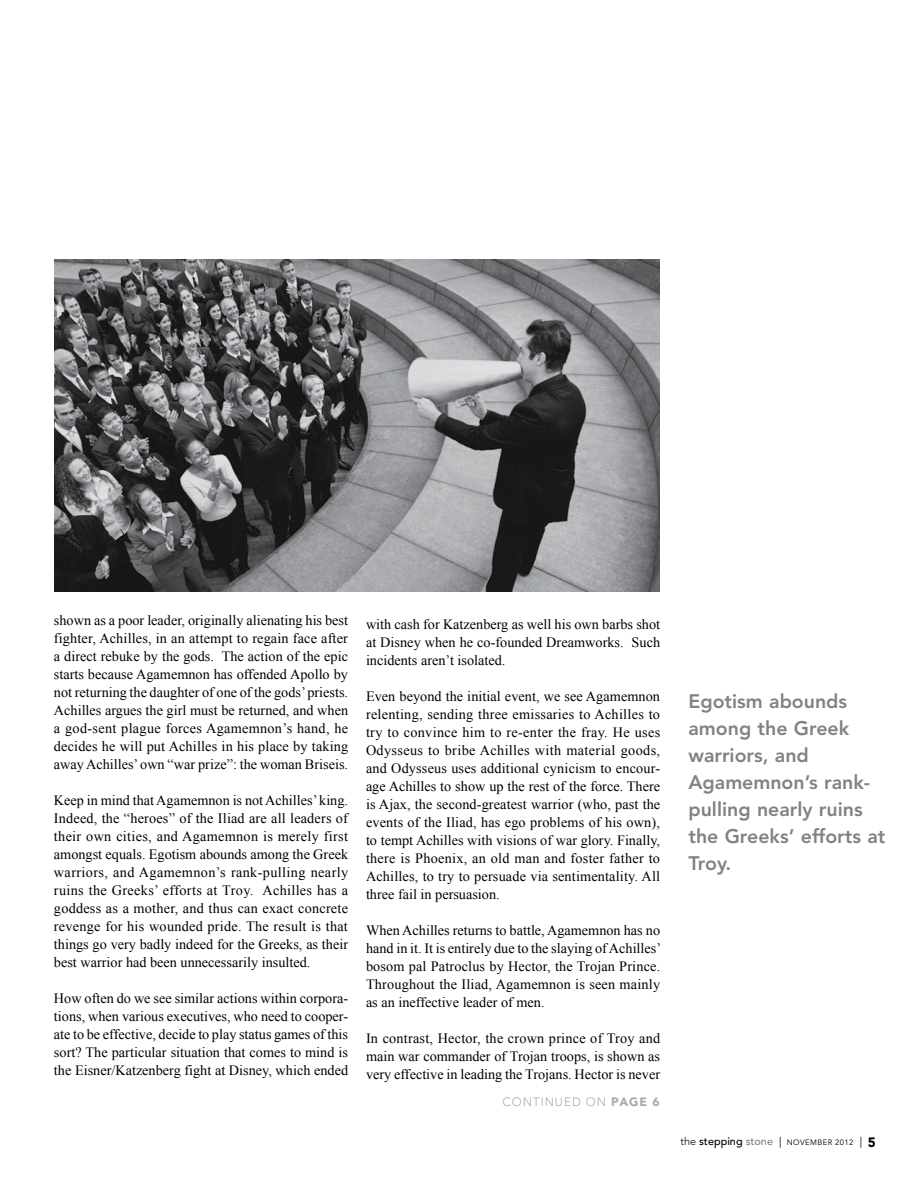
<style>
.page{position:relative;width:918px;height:1188px;background:#fff}
.page>*{position:absolute;margin:0;border:0;box-sizing:border-box;transform-origin:0 0}
.t1{font:800 19.5px/27px "Avenir LT Std";color:#808285}
.t2{font:14.25px/18px "Times New Roman";color:#000;text-align:justify}
.t3{font:300 12px "Avenir LT Std";letter-spacing:.075em;color:#a7a9ac}
.t4{font:900 12px "Avenir LT Std";color:#a7a9ac}
.t5{font:7.8px "Avenir LT Std";letter-spacing:.05em;color:#000}
.s1{font-weight:300;font-size:10.8px}
.s2{font-weight:500;font-size:10.8px}
.s3{font-weight:500;font-size:10.8px;color:#808285}
.s4{font-size:10.8px}
.s5{font-weight:900;font-size:13.5px}
</style>
<div class="page">
<img style="left:54px;top:259px;width:605px;height:332px">
<p class="t2" style="left:54px;top:611px;width:296px">shown as a poor leader, originally alienating his best fighter, Achilles, in an attempt to regain face after a direct rebuke by the gods. The action of the epic starts because Agamemnon has offended Apollo by not returning the daughter of one of the gods’ priests.<br>Achilles argues the girl must be returned, and when a god-sent plague forces Agamemnon’s hand, he decides he will put Achilles in his place by taking away Achilles’ own “war prize”: the woman Briseis.</p>
<p class="t2" style="left:54px;top:791px;width:296px">Keep in mind that Agamemnon is not Achilles’ king.<br>Indeed, the “heroes” of the Iliad are all leaders of their own cities, and Agamemnon is merely first amongst equals. Egotism abounds among the Greek warriors, and Agamemnon’s rank-pulling nearly ruins the Greeks’ efforts at Troy. Achilles has a goddess as a mother, and thus can exact concrete revenge for his wounded pride. The result is that things go very badly indeed for the Greeks, as their best warrior had been unnecessarily insulted.</p>
<p class="t2" style="left:54px;top:989px;width:296px">How often do we see similar actions within corpora&shy;tions, when various executives, who need to cooper&shy;ate to be effective, decide to play status games of this sort? The particular situation that comes to mind is the Eisner/Katzenberg fight at Disney, which ended</p>
<p class="t2" style="left:366px;top:615px;width:296px">with cash for Katzenberg as well his own barbs shot at Disney when he co-founded Dreamworks. Such incidents aren’t isolated.</p>
<p class="t2" style="left:366px;top:687px;width:296px">Even beyond the initial event, we see Agamemnon relenting, sending three emissaries to Achilles to try to convince him to re-enter the fray. He uses Odysseus to bribe Achilles with material goods, and Odysseus uses additional cynicism to encour&shy;age Achilles to show up the rest of the force. There is Ajax, the second-greatest warrior (who, past the events of the Iliad, has ego problems of his own), to tempt Achilles with visions of war glory. Finally, there is Phoenix, an old man and foster father to Achilles, to try to persuade via sentimentality. All three fail in persuasion.</p>
<p class="t2" style="left:366px;top:921px;width:297px">When Achilles returns to battle, Agamemnon has no hand in it. It is entirely due to the slaying of Achilles’ bosom pal Patroclus by Hector, the Trojan Prince.<br>Throughout the Iliad, Agamemnon is seen mainly as an ineffective leader of men.</p>
<p class="t2" style="left:366px;top:1029px;width:296px">In contrast, Hector, the crown prince of Troy and main war commander of Trojan troops, is shown as very effective in leading the Trojans. Hector is never</p>
<p class="t3" style="left:502px;top:1095px;width:94px">CONTIN UED ON</p>
<p class="t4" style="left:611px;top:1095px;width:50px">PAGE 6</p>
<h1 class="t1" style="left:688px;top:687px;width:199px">Egotism abounds among the Greek warriors, and<br>Agamemnon’s rank&shy;pulling nearly ruins the Greeks’ efforts at<br>Troy.</h1>
<p class="t5" style="left:681px;top:1138px;width:197px"><span class="s1">the</span> <span class="s2">stepping</span> <span class="s3">stone</span> <span class="s4">|</span> NOVEMBER 2012 <span class="s4">|</span> <span class="s5">5</span></p>
</div>
